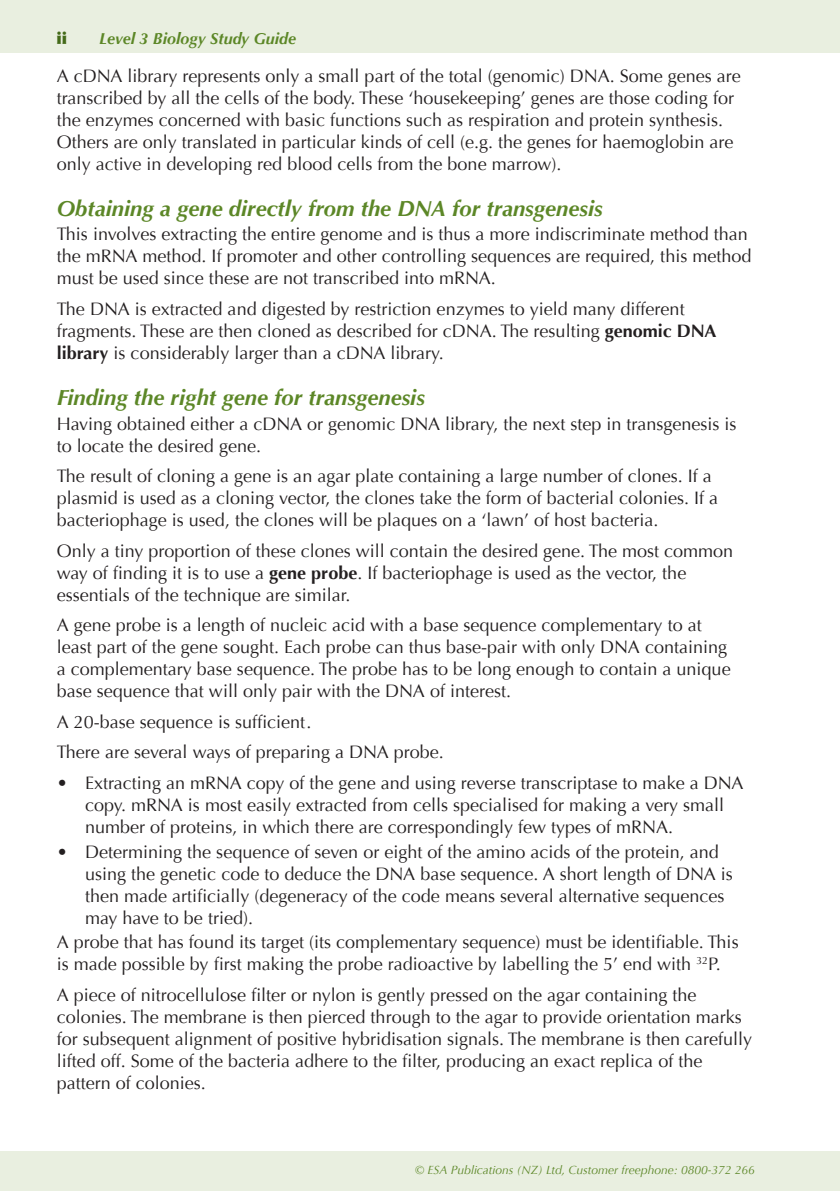
<style>
.page{position:relative;width:840px;height:1191px;background:#fff}
.page>*{position:absolute;margin:0;border:0;box-sizing:border-box;transform-origin:0 0}
.Head_3{font:italic 700 22px "Optima";color:#5c8727}
.Body_Text{font:18px/22px "Optima";color:#231f20}
.Body_text_indent{font:18px/22px "Optima";color:#231f20}
.t1{font:italic 700 16px "Optima";color:#5c8727}
.t2{font:900 16px "Optima";color:#446a19}
.t3{font:italic 12px "Optima";color:#5c8727}
.s1{font-weight:700}
</style>
<div class="page">
<div style="left:0;top:1151px;width:838px;height:40px;background:#e9efe0"></div>
<div style="left:0;top:0;width:838px;height:52px;background:#e9efe0"></div>
<p class="t2" style="left:56px;top:29px;width:12px">ii</p>
<p class="t1" style="left:99px;top:30px;width:198px">Level 3 Biology Study Guide</p>
<p class="Body_Text" style="left:57px;top:65px;width:685px">A cDNA library represents only a small part of the total (genomic) DNA. Some genes are transcribed by all the cells of the body. These ‘housekeeping’ genes are those coding for the enzymes concerned with basic functions such as respiration and protein synthesis.<br>Others are only translated in particular kinds of cell (e.g. the genes for haemoglobin are only active in developing red blood cells from the bone marrow).</p>
<p class="Head_3" style="left:57px;top:195px;width:547px">Obtaining a gene directly from the DNA for transgenesis</p>
<p class="Body_Text" style="left:57px;top:223px;width:695px">This involves extracting the entire genome and is thus a more indiscriminate method than the mRNA method. If promoter and other controlling sequences are required, this method must be used since these are not transcribed into mRNA.</p>
<p class="Body_Text" style="left:57px;top:298px;width:661px">The DNA is extracted and digested by restriction enzymes to yield many different fragments. These are then cloned as described for cDNA. The resulting <span class="s1">genomic DNA library</span> is considerably larger than a cDNA library.</p>
<p class="Head_3" style="left:57px;top:384px;width:369px">Finding the right gene for transgenesis</p>
<p class="Body_Text" style="left:57px;top:413px;width:680px">Having obtained either a cDNA or genomic DNA library, the next step in transgenesis is to locate the desired gene.</p>
<p class="Body_Text" style="left:57px;top:465px;width:662px">The result of cloning a gene is an agar plate containing a large number of clones. If a plasmid is used as a cloning vector, the clones take the form of bacterial colonies. If a bacteriophage is used, the clones will be plaques on a ‘lawn’ of host bacteria.</p>
<p class="Body_Text" style="left:57px;top:540px;width:677px">Only a tiny proportion of these clones will contain the desired gene. The most common way of finding it is to use a <span class="s1">gene probe</span>. If bacteriophage is used as the vector, the essentials of the technique are similar.</p>
<p class="Body_Text" style="left:57px;top:614px;width:675px">A gene probe is a length of nucleic acid with a base sequence complementary to at least part of the gene sought. Each probe can thus base-pair with only DNA containing a complementary base sequence. The probe has to be long enough to contain a unique base sequence that will only pair with the DNA of interest.</p>
<p class="Body_Text" style="left:57px;top:711px;width:256px">A 20-base sequence is sufficient.</p>
<p class="Body_Text" style="left:57px;top:741px;width:388px">There are several ways of preparing a DNA probe.</p>
<p class="Body_text_indent" style="left:85px;top:772px;width:659px;text-indent:-28px"><span class="s1">•</span> Extracting an mRNA copy of the gene and using reverse transcriptase to make a DNA copy. mRNA is most easily extracted from cells specialised for making a very small number of proteins, in which there are correspondingly few types of mRNA.</p>
<p class="Body_text_indent" style="left:85px;top:840px;width:648px;text-indent:-28px"><span class="s1">•</span> Determining the sequence of seven or eight of the amino acids of the protein, and using the genetic code to deduce the DNA base sequence. A short length of DNA is then made artificially (degeneracy of the code means several alternative sequences may have to be tried).</p>
<p class="Body_Text" style="left:57px;top:931px;width:683px">A probe that has found its target (its complementary sequence) must be identifiable. This is made possible by first making the probe radioactive by labelling the 5’ end with <sup>32</sup>P.</p>
<p class="Body_Text" style="left:57px;top:984px;width:696px">A piece of nitrocellulose filter or nylon is gently pressed on the agar containing the colonies. The membrane is then pierced through to the agar to provide orientation marks for subsequent alignment of positive hybridisation signals. The membrane is then carefully lifted off. Some of the bacteria adhere to the filter, producing an exact replica of the pattern of colonies.</p>
<p class="t3" style="left:415px;top:1162px;width:341px">© ESA Publications (NZ) Ltd, Customer freephone: 0800-372 266</p>
</div>
